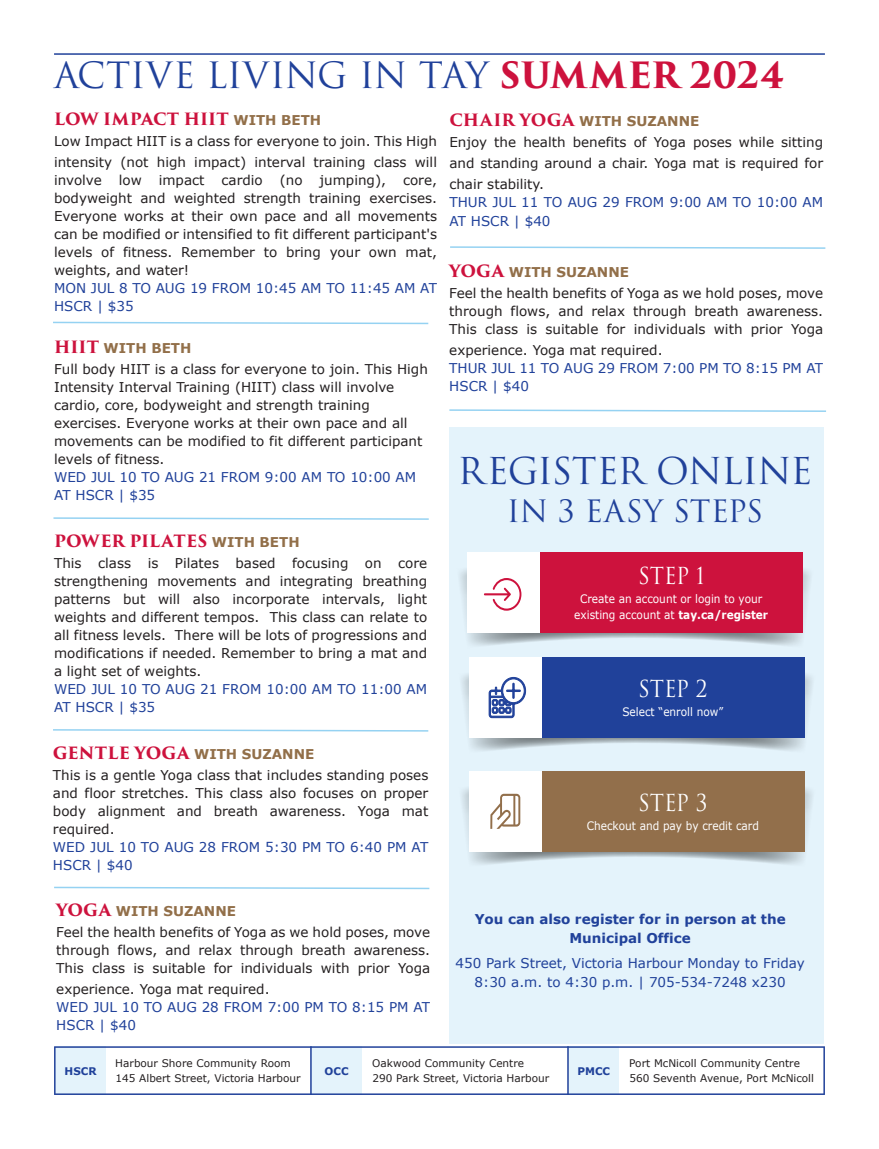
<style>
.page{position:relative;width:879px;height:1149px;background:#fff}
.page>*{position:absolute;margin:0;border:0;box-sizing:border-box;transform-origin:0 0}
.t1{font:36px "Trajan Pro 3";letter-spacing:-.025em;color:#20419a}
.t2{font:35.25px "Trajan Pro 3";letter-spacing:-.015em;color:#20419a}
.t3{font:30px "Trajan Pro 3";letter-spacing:-.005em;color:#20419a}
.t4{font:22.8px "Trajan Pro 3";letter-spacing:-.005em;color:#fff;scale:.91 1}
.t5{font:700 16.5px "Trajan Pro 3";letter-spacing:.005em;color:#cd123d}
.t6{font:13.5px/18px "Verdana";color:#231f20}
.t7{font:13.5px/18px "Verdana";color:#20419a}
.t8{font:700 13.5px/19.5px "Verdana";color:#20419a;text-align:center}
.t9{font:11.7px/15.5px "Verdana";color:#fff;text-align:center;scale:.91 1}
.t10{font:10.5px/15px "Verdana";color:#231f20}
.t11{font:700 10.5px "Verdana";color:#20419a}
.s1{font-weight:700;color:#cd123d}
.s2{font-family:"Verdana";font-size:13.5px;color:#926f49}
.s3{font-family:"Trajan Pro 3";font-weight:700;font-size:16.5px;color:#cd123d}
.s4{font-weight:700;color:#926f49}
.s5{font-weight:700}
</style>
<div class="page">
<div style="left:449px;top:427px;width:374px;height:616px;background:#e4f3fb"></div>
<img style="left:462px;top:775px;width:350px;height:89px">
<div style="left:541px;top:770px;width:263px;height:81px;background:#926f4b"></div>
<div style="left:468px;top:770px;width:73px;height:81px;background:#fff"></div>
<svg style="left:490px;top:793px;width:30px;height:35px"></svg>
<img style="left:460px;top:557px;width:350px;height:89px">
<div style="left:540px;top:552px;width:262px;height:80px;background:#cd123d"></div>
<div style="left:467px;top:552px;width:73px;height:80px;background:#fff"></div>
<svg style="left:484px;top:578px;width:37px;height:32px"></svg>
<svg style="left:54px;top:886px;width:376px;height:3px"></svg>
<svg style="left:53px;top:729px;width:376px;height:3px"></svg>
<svg style="left:54px;top:1046px;width:770px;height:48px"></svg>
<hr style="left:310px;top:1045px;width:1px;height:49px;background:#20419a">
<hr style="left:567px;top:1045px;width:1px;height:49px;background:#20419a">
<svg style="left:449px;top:409px;width:377px;height:3px"></svg>
<svg style="left:53px;top:517px;width:376px;height:3px"></svg>
<hr style="left:54px;top:53px;width:770px;height:2px;background:#20419a">
<svg style="left:450px;top:246px;width:376px;height:3px"></svg>
<svg style="left:53px;top:321px;width:376px;height:4px"></svg>
<img style="left:462px;top:662px;width:350px;height:89px">
<div style="left:541px;top:657px;width:263px;height:80px;background:#20419a"></div>
<div style="left:468px;top:657px;width:73px;height:80px;background:#fff"></div>
<svg style="left:488px;top:676px;width:37px;height:41px"></svg>
<h2 class="t2" style="left:54px;top:51px;width:731px">ACTIVE LIVING IN TAY <span class="s1">SUMMER 2024</span></h2>
<p class="t5" style="left:54px;top:107px;width:268px">LOW IMPACT HIIT <span class="s2">WITH BETH</span></p>
<p class="t6" style="left:54px;top:131px;width:384px;line-height:21px">Low Impact HIIT is a class for everyone to join. This High intensity (not high impact) interval training class will</p>
<p class="t6" style="left:54px;top:171px;width:49px">involve</p>
<p class="t6" style="left:119px;top:171px;width:24px">low</p>
<p class="t6" style="left:159px;top:171px;width:47px">impact</p>
<p class="t6" style="left:221px;top:171px;width:43px">cardio</p>
<p class="t6" style="left:279px;top:171px;width:24px">(no</p>
<p class="t6" style="left:319px;top:171px;width:68px">jumping),</p>
<p class="t6" style="left:54px;top:171px;width:384px;text-align:justify;text-indent:349px">core, bodyweight and weighted strength training exercises.<br>Everyone works at their own pace and all movements can be modified or intensified to fit different participant's levels of fitness. Remember to bring your own mat, weights, and water!</p>
<p class="t7" style="left:54px;top:279px;width:384px">MON JUL 8 TO AUG 19 FROM 10:45 AM TO 11:45 AM AT<br>HSCR | $35</p>
<p class="t6" style="left:54px;top:338px;width:375px;line-height:21px"><span class="s3">HIIT</span> <span class="s4">WITH BETH<br></span>Full body HIIT is a class for everyone to join. This High</p>
<p class="t6" style="left:54px;top:378px;width:370px">Intensity Interval Training (HIIT) class will involve cardio, core, bodyweight and strength training exercises. Everyone works at their own pace and all movements can be modified to fit different participant levels of fitness.</p>
<p class="t7" style="left:54px;top:468px;width:363px">WED JUL 10 TO AUG 21 FROM 9:00 AM TO 10:00 AM<br>AT HSCR | $35</p>
<p class="t5" style="left:54px;top:528px;width:247px">POWER PILATES <span class="s2">WITH BETH</span></p>
<p class="t6" style="left:54px;top:553px;width:374px;text-align:justify">This class is Pilates based focusing on core strengthening movements and integrating breathing patterns but will also incorporate intervals, light weights and different tempos. This class can relate to all fitness levels. There will be lots of progressions and modifications if needed. Remember to bring a mat and a light set of weights.</p>
<p class="t7" style="left:54px;top:679px;width:374px">WED JUL 10 TO AUG 21 FROM 10:00 AM TO 11:00 AM<br>AT HSCR | $35</p>
<p class="t6" style="left:53px;top:743px;width:377px;line-height:21px"><span class="s3">GENTLE YOGA</span> <span class="s4">WITH SUZANNE<br></span>This is a gentle Yoga class that includes standing poses</p>
<p class="t6" style="left:53px;top:783px;width:377px;text-align:justify">and floor stretches. This class also focuses on proper body alignment and breath awareness. Yoga mat required.</p>
<p class="t7" style="left:53px;top:837px;width:377px">WED JUL 10 TO AUG 28 FROM 5:30 PM TO 6:40 PM AT<br>HSCR | $40</p>
<p class="t6" style="left:449px;top:111px;width:375px;line-height:21px"><span class="s3">CHAIR YOGA</span> <span class="s4">WITH SUZANNE<br></span>Enjoy the health benefits of Yoga poses while sitting and standing around a chair. Yoga mat is required for chair stability.</p>
<p class="t7" style="left:449px;top:194px;width:375px">THUR JUL 11 TO AUG 29 FROM 9:00 AM TO 10:00 AM<br>AT HSCR | $40</p>
<p class="t6" style="left:449px;top:262px;width:375px;line-height:21px"><span class="s3">YOGA</span> <span class="s4">WITH SUZANNE<br></span>Feel the health benefits of Yoga as we hold poses, move</p>
<p class="t6" style="left:449px;top:302px;width:375px">through flows, and relax through breath awareness.<br>This class is suitable for individuals with prior Yoga</p>
<p class="t6" style="left:449px;top:341px;width:215px">experience. Yoga mat required.</p>
<p class="t7" style="left:449px;top:359px;width:375px">THUR JUL 11 TO AUG 29 FROM 7:00 PM TO 8:15 PM AT<br>HSCR | $40</p>
<h1 class="t1" style="left:457px;top:446px;width:356px">REGISTER ONLINE</h1>
<h3 class="t3" style="left:506px;top:490px;width:258px">IN 3 EASY STEPS</h3>
<h3 class="t4" style="left:637px;top:559px;width:74px">STEP 1</h3>
<p class="t9" style="left:574px;top:591px;width:214px">Create an account or login to your existing account at <span class="s5">tay.ca/register</span></p>
<h3 class="t4" style="left:637px;top:672px;width:78px">STEP 2</h3>
<p class="t9" style="left:622px;top:704px;width:112px">Select “enroll now”</p>
<h3 class="t4" style="left:637px;top:786px;width:78px">STEP 3</h3>
<p class="t9" style="left:586px;top:818px;width:191px">Checkout and pay by credit card</p>
<p class="t6" style="left:56px;top:900px;width:375px;line-height:21px"><span class="s3">YOGA</span> <span class="s4">WITH SUZANNE<br></span>Feel the health benefits of Yoga as we hold poses, move</p>
<p class="t6" style="left:56px;top:940px;width:375px">through flows, and relax through breath awareness.<br>This class is suitable for individuals with prior Yoga</p>
<p class="t6" style="left:56px;top:979px;width:215px">experience. Yoga mat required.</p>
<p class="t7" style="left:56px;top:997px;width:375px">WED JUL 10 TO AUG 28 FROM 7:00 PM TO 8:15 PM AT<br>HSCR | $40</p>
<p class="t8" style="left:474px;top:909px;width:312px">You can also register for in person at the<br>Municipal Office</p>
<p class="t7" style="left:455px;top:952px;width:350px;line-height:19.5px;text-align:center">450 Park Street, Victoria Harbour Monday to Friday<br>8:30 a.m. to 4:30 p.m. | 705-534-7248 x230</p>
<p class="t10" style="left:115px;top:1055px;width:187px">Harbour Shore Community Room<br>145 Albert Street, Victoria Harbour</p>
<p class="t10" style="left:372px;top:1055px;width:178px">Oakwood Community Centre<br>290 Park Street, Victoria Harbour</p>
<p class="t10" style="left:629px;top:1055px;width:186px">Port McNicoll Community Centre<br>560 Seventh Avenue, Port McNicoll</p>
<p class="t11" style="left:64px;top:1063px;width:33px">HSCR</p>
<p class="t11" style="left:324px;top:1063px;width:26px">OCC</p>
<p class="t11" style="left:577px;top:1063px;width:34px">PMCC</p>
</div>
